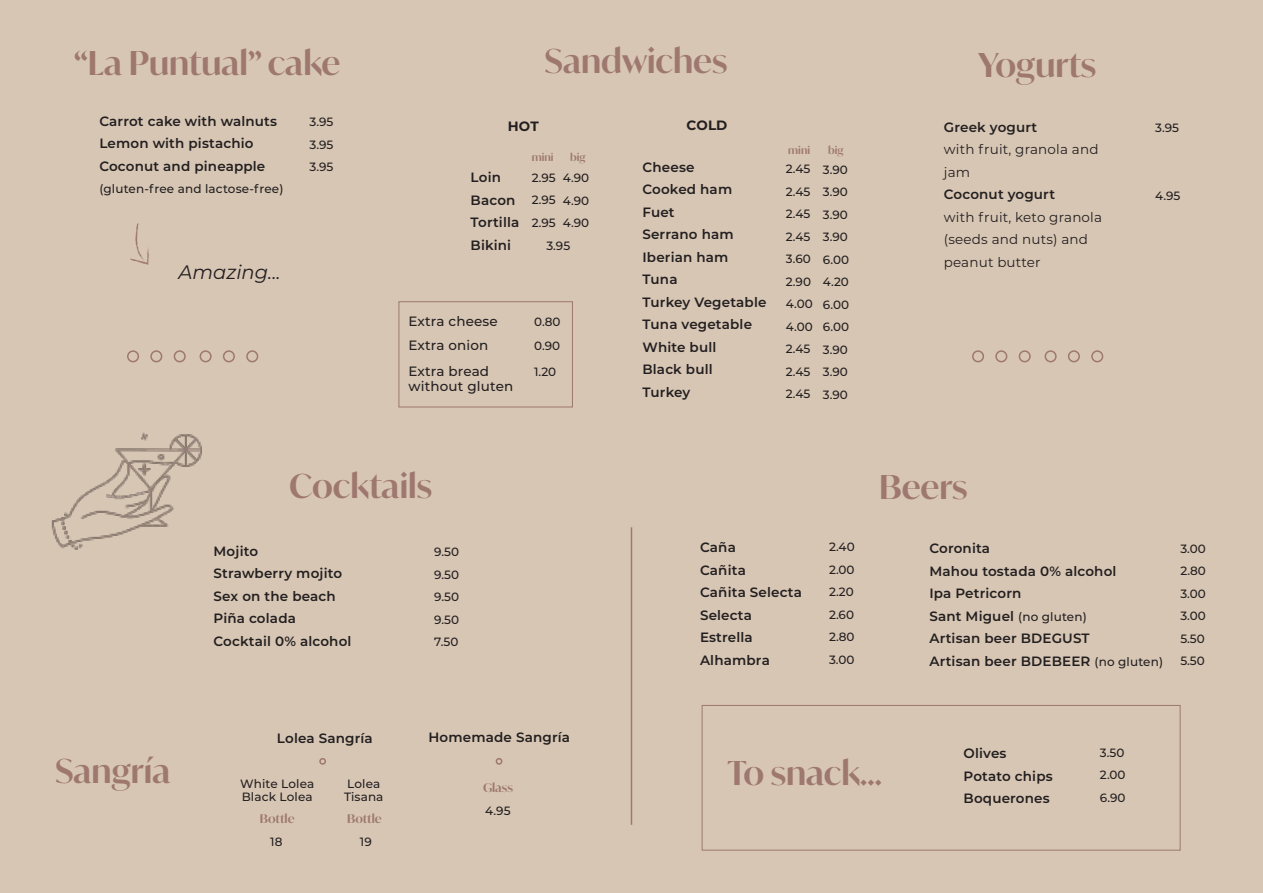
<style>
.page{position:relative;width:1263px;height:893px;background:#d7c6b4}
.page>*{position:absolute;margin:0;border:0;box-sizing:border-box;transform-origin:0 0}
.t1{font:600 33px "Ivy Mode";color:#9e786e}
.t2{font:italic 19.5px "Montserrat";color:#231f20}
.t3{font:600 13.5px/22.5px "Montserrat";letter-spacing:.01em;color:#231f20}
.t4{font:13.5px/22.5px "Montserrat";letter-spacing:.01em;color:#231f20}
.t5{font:500 13.5px/15px "Montserrat";letter-spacing:.01em;color:#231f20}
.t6{font:700 13.5px "Montserrat";letter-spacing:.01em;color:#231f20}
.t7{font:500 12px/22.5px "Montserrat";color:#231f20;text-align:justify}
.t8{font:600 12px "Ivy Mode";color:#9e786e}
.t9{font:600 10.5px "Ivy Mode";color:#9e786e}
.s1{font-weight:500;font-size:12px}
</style>
<div class="page">
<div style="left:399px;top:301px;width:174px;height:106px;border:1px solid #9e786e"></div>
<img style="left:51px;top:432px;width:151px;height:118px">
<hr style="left:631px;top:527px;width:1px;height:298px;background:#9e786e">
<svg style="left:130px;top:223px;width:19px;height:42px"></svg>
<div style="left:127px;top:350px;width:12px;height:12px;border:2px solid #9e786e;border-radius:50%"></div>
<div style="left:150px;top:350px;width:12px;height:12px;border:2px solid #9e786e;border-radius:50%"></div>
<div style="left:174px;top:350px;width:12px;height:12px;border:2px solid #9e786e;border-radius:50%"></div>
<div style="left:200px;top:350px;width:12px;height:12px;border:2px solid #9e786e;border-radius:50%"></div>
<div style="left:223px;top:350px;width:12px;height:12px;border:2px solid #9e786e;border-radius:50%"></div>
<div style="left:246px;top:350px;width:12px;height:12px;border:2px solid #9e786e;border-radius:50%"></div>
<div style="left:972px;top:350px;width:12px;height:12px;border:2px solid #9e786e;border-radius:50%"></div>
<div style="left:995px;top:350px;width:12px;height:12px;border:2px solid #9e786e;border-radius:50%"></div>
<div style="left:1019px;top:350px;width:12px;height:12px;border:2px solid #9e786e;border-radius:50%"></div>
<div style="left:1044px;top:350px;width:13px;height:12px;border:2px solid #9e786e;border-radius:50%"></div>
<div style="left:1068px;top:350px;width:12px;height:12px;border:2px solid #9e786e;border-radius:50%"></div>
<div style="left:1091px;top:350px;width:12px;height:12px;border:2px solid #9e786e;border-radius:50%"></div>
<div style="left:319px;top:758px;width:7px;height:7px;border:2px solid #9e786e;border-radius:50%"></div>
<div style="left:702px;top:705px;width:478px;height:145px;border:1px solid #9e786e"></div>
<div style="left:496px;top:758px;width:6px;height:7px;border:2px solid #9e786e;border-radius:50%"></div>
<h1 class="t1" style="left:74px;top:41px;width:268px">“La Puntual” cake</h1>
<h1 class="t1" style="left:545px;top:39px;width:184px">Sandwiches</h1>
<h1 class="t1" style="left:978px;top:42px;width:120px">Yogurts</h1>
<p class="t3" style="left:99px;top:109px;width:179px">Carrot cake with walnuts<br>Lemon with pistachio<br>Coconut and pineapple</p>
<p class="t7" style="left:99px;top:177px;width:186px">(gluten-free and lactose-free)</p>
<p class="t7" style="left:310px;top:110px;width:25px">3.95<br>3.95<br>3.95</p>
<h2 class="t2" style="left:178px;top:258px;width:104px">Amazing...</h2>
<p class="t6" style="left:508px;top:116px;width:32px">HOT</p>
<p class="t6" style="left:687px;top:116px;width:42px">COLD</p>
<p class="t9" style="left:532px;top:150px;width:23px">mini</p>
<p class="t9" style="left:570px;top:150px;width:17px">big</p>
<p class="t3" style="left:471px;top:165px;width:50px">Loin<br>Bacon<br>Tortilla<br>Bikini</p>
<p class="t7" style="left:532px;top:166px;width:26px">2.95<br>2.95<br>2.95</p>
<p class="t7" style="left:563px;top:166px;width:28px">4.90<br>4.90<br>4.90</p>
<p class="t7" style="left:546px;top:234px;width:25px">3.95</p>
<p class="t5" style="left:408px;top:313px;width:91px">Extra cheese</p>
<p class="t7" style="left:534px;top:310px;width:28px">0.80</p>
<p class="t5" style="left:408px;top:337px;width:81px">Extra onion</p>
<p class="t7" style="left:534px;top:334px;width:27px">0.90</p>
<p class="t5" style="left:408px;top:364px;width:106px">Extra bread without gluten</p>
<p class="t7" style="left:534px;top:360px;width:24px">1.20</p>
<p class="t9" style="left:788px;top:143px;width:23px">mini</p>
<p class="t9" style="left:828px;top:143px;width:17px">big</p>
<p class="t3" style="left:642px;top:155px;width:125px">Cheese<br>Cooked ham<br>Fuet<br>Serrano ham<br>Iberian ham<br>Tuna<br>Turkey Vegetable<br>Tuna vegetable<br>White bull<br>Black bull<br>Turkey</p>
<p class="t7" style="left:786px;top:157px;width:28px;text-align:left">2.45<br>2.45<br>2.45<br>2.45<br>3.60<br>2.90<br>4.00<br>4.00<br>2.45<br>2.45<br>2.45</p>
<p class="t7" style="left:823px;top:158px;width:28px">3.90<br>3.90<br>3.90<br>3.90<br>6.00<br>4.20<br>6.00<br>6.00<br>3.90<br>3.90<br>3.90</p>
<p class="t3" style="left:944px;top:115px;width:95px">Greek yogurt</p>
<p class="t4" style="left:944px;top:138px;width:156px">with fruit, granola and jam</p>
<p class="t3" style="left:944px;top:183px;width:113px">Coconut yogurt</p>
<p class="t4" style="left:944px;top:205px;width:160px">with fruit, keto granola (seeds and nuts) and peanut butter</p>
<h1 class="t1" style="left:289px;top:464px;width:144px">Cocktails</h1>
<h1 class="t1" style="left:879px;top:465px;width:90px">Beers</h1>
<p class="t7" style="left:1155px;top:116px;width:25px">3.95</p>
<p class="t7" style="left:1155px;top:184px;width:27px">4.95</p>
<h1 class="t1" style="left:55px;top:749px;width:117px">Sangría</h1>
<p class="t3" style="left:214px;top:539px;width:139px">Mojito<br>Strawberry mojito<br>Sex on the beach<br>Piña colada<br>Cocktail 0% alcohol</p>
<p class="t7" style="left:434px;top:540px;width:26px">9.50<br>9.50<br>9.50<br>9.50<br>7.50</p>
<p class="t3" style="left:277px;top:726px;width:97px">Lolea Sangría</p>
<p class="t7" style="left:240px;top:776px;width:76px;line-height:13.5px">White Lolea<br>Black Lolea</p>
<p class="t7" style="left:344px;top:776px;width:41px;line-height:13.5px">Lolea<br>Tisana</p>
<p class="t8" style="left:347px;top:811px;width:36px">Bottle</p>
<p class="t8" style="left:260px;top:811px;width:36px">Bottle</p>
<p class="t7" style="left:270px;top:830px;width:14px">18</p>
<p class="t7" style="left:360px;top:830px;width:13px">19</p>
<p class="t3" style="left:428px;top:725px;width:143px">Homemade Sangría</p>
<p class="t8" style="left:483px;top:779px;width:32px">Glass</p>
<p class="t7" style="left:485px;top:799px;width:27px">4.95</p>
<p class="t3" style="left:700px;top:536px;width:103px">Caña<br>Cañita<br>Cañita Selecta<br>Selecta<br>Estrella<br>Alhambra</p>
<p class="t7" style="left:829px;top:535px;width:27px">2.40<br>2.00<br>2.20<br>2.60<br>2.80<br>3.00</p>
<h1 class="t1" style="left:728px;top:750px;width:156px">To snack...</h1>
<p class="t3" style="left:929px;top:537px;width:235px">Coronita<br>Mahou tostada 0% alcohol<br>Ipa Petricorn<br>Sant Miguel <span class="s1">(no gluten)<br></span>Artisan beer BDEGUST<br>Artisan beer BDEBEER <span class="s1">(no gluten)</span></p>
<p class="t7" style="left:1180px;top:537px;width:27px">3.00<br>2.80<br>3.00<br>3.00<br>5.50<br>5.50</p>
<p class="t3" style="left:964px;top:742px;width:91px">Olives<br>Potato chips<br>Boquerones</p>
<p class="t7" style="left:1100px;top:741px;width:27px">3.50<br>2.00<br>6.90</p>
</div>
